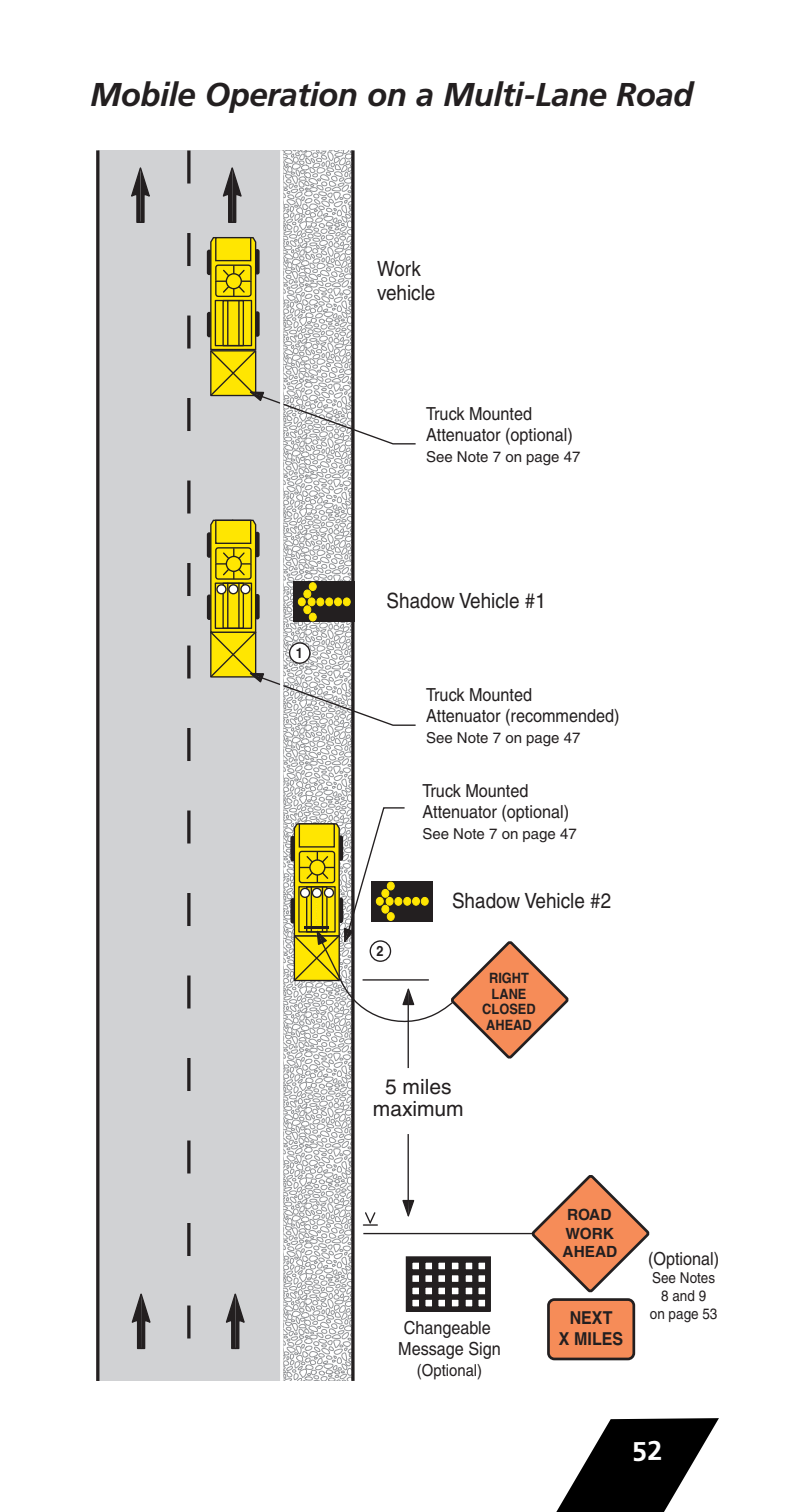
<style>
.page{position:relative;width:785px;height:1512px;background:#fff}
.page>*{position:absolute;margin:0;border:0;box-sizing:border-box;transform-origin:0 0}
.t1{font:italic 700 33px "Frutiger";letter-spacing:-.015em;color:#231f20}
.t2{font:21px/24px "Helvetica";color:#231f20;scale:.9 1}
.t3{font:21px/21.3px "Helvetica";color:#231f20;text-align:center}
.t4{font:18px/21px "Helvetica";color:#231f20;scale:.9 1}
.t5{font:700 17.7px "Helvetica";color:#231f20;scale:.9 1}
.t6{font:16.5px "Helvetica";color:#231f20;scale:.9 1}
.t7{font:700 15.3px/18.6px "Helvetica";color:#231f20;text-align:center}
.t8{font:15px "Helvetica";color:#231f20}
.t9{font:15px/18px "Helvetica";color:#231f20;text-align:center;scale:.9 1}
.t10{font:700 14.4px/15.3px "Helvetica";color:#231f20;text-align:center;scale:.9 1}
</style>
<div class="page">
<svg style="left:283px;top:150px;width:68px;height:1231px"></svg>
<hr style="left:351px;top:150px;width:3px;height:1231px;background:#231f20">
<div style="left:98px;top:150px;width:183px;height:1231px;background:#d1d2d4"></div>
<hr style="left:96px;top:150px;width:3px;height:1231px;background:#231f20">
<svg style="left:187px;top:151px;width:3px;height:1188px"></svg>
<svg style="left:226px;top:1293px;width:19px;height:57px"></svg>
<svg style="left:131px;top:1293px;width:20px;height:57px"></svg>
<svg style="left:131px;top:167px;width:19px;height:56px"></svg>
<svg style="left:222px;top:167px;width:20px;height:56px"></svg>
<div style="left:406px;top:1257px;width:84px;height:54px;background:#231f20"></div>
<div style="left:405px;top:1256px;width:85px;height:56px;border:1px solid #231f20"></div>
<div style="left:411px;top:1262px;width:8px;height:8px;background:#fff"></div>
<div style="left:411px;top:1261px;width:9px;height:10px;border:1px solid #231f20"></div>
<div style="left:411px;top:1275px;width:8px;height:8px;background:#fff"></div>
<div style="left:411px;top:1274px;width:9px;height:9px;border:1px solid #231f20"></div>
<div style="left:411px;top:1287px;width:8px;height:8px;background:#fff"></div>
<div style="left:411px;top:1286px;width:9px;height:10px;border:1px solid #231f20"></div>
<div style="left:411px;top:1299px;width:8px;height:8px;background:#fff"></div>
<div style="left:411px;top:1298px;width:9px;height:10px;border:1px solid #231f20"></div>
<div style="left:424px;top:1262px;width:8px;height:8px;background:#fff"></div>
<div style="left:424px;top:1261px;width:9px;height:10px;border:1px solid #231f20"></div>
<div style="left:424px;top:1275px;width:8px;height:8px;background:#fff"></div>
<div style="left:424px;top:1274px;width:9px;height:9px;border:1px solid #231f20"></div>
<div style="left:424px;top:1287px;width:8px;height:8px;background:#fff"></div>
<div style="left:424px;top:1286px;width:9px;height:10px;border:1px solid #231f20"></div>
<div style="left:424px;top:1299px;width:8px;height:8px;background:#fff"></div>
<div style="left:424px;top:1298px;width:9px;height:10px;border:1px solid #231f20"></div>
<div style="left:437px;top:1262px;width:8px;height:8px;background:#fff"></div>
<div style="left:437px;top:1261px;width:9px;height:10px;border:1px solid #231f20"></div>
<div style="left:437px;top:1275px;width:8px;height:8px;background:#fff"></div>
<div style="left:437px;top:1274px;width:9px;height:9px;border:1px solid #231f20"></div>
<div style="left:437px;top:1287px;width:8px;height:8px;background:#fff"></div>
<div style="left:437px;top:1286px;width:9px;height:10px;border:1px solid #231f20"></div>
<div style="left:437px;top:1299px;width:8px;height:8px;background:#fff"></div>
<div style="left:437px;top:1298px;width:9px;height:10px;border:1px solid #231f20"></div>
<div style="left:451px;top:1262px;width:8px;height:8px;background:#fff"></div>
<div style="left:450px;top:1261px;width:9px;height:10px;border:1px solid #231f20"></div>
<div style="left:451px;top:1275px;width:8px;height:8px;background:#fff"></div>
<div style="left:450px;top:1274px;width:9px;height:9px;border:1px solid #231f20"></div>
<div style="left:451px;top:1287px;width:8px;height:8px;background:#fff"></div>
<div style="left:450px;top:1286px;width:9px;height:10px;border:1px solid #231f20"></div>
<div style="left:451px;top:1299px;width:8px;height:8px;background:#fff"></div>
<div style="left:450px;top:1298px;width:9px;height:10px;border:1px solid #231f20"></div>
<div style="left:464px;top:1262px;width:8px;height:8px;background:#fff"></div>
<div style="left:464px;top:1261px;width:9px;height:10px;border:1px solid #231f20"></div>
<div style="left:464px;top:1275px;width:8px;height:8px;background:#fff"></div>
<div style="left:464px;top:1274px;width:9px;height:9px;border:1px solid #231f20"></div>
<div style="left:464px;top:1287px;width:8px;height:8px;background:#fff"></div>
<div style="left:464px;top:1286px;width:9px;height:10px;border:1px solid #231f20"></div>
<div style="left:464px;top:1299px;width:8px;height:8px;background:#fff"></div>
<div style="left:464px;top:1298px;width:9px;height:10px;border:1px solid #231f20"></div>
<div style="left:477px;top:1262px;width:8px;height:8px;background:#fff"></div>
<div style="left:477px;top:1261px;width:9px;height:10px;border:1px solid #231f20"></div>
<div style="left:477px;top:1275px;width:8px;height:8px;background:#fff"></div>
<div style="left:477px;top:1274px;width:9px;height:9px;border:1px solid #231f20"></div>
<div style="left:477px;top:1287px;width:8px;height:8px;background:#fff"></div>
<div style="left:477px;top:1286px;width:9px;height:10px;border:1px solid #231f20"></div>
<div style="left:477px;top:1299px;width:8px;height:8px;background:#fff"></div>
<div style="left:477px;top:1298px;width:9px;height:10px;border:1px solid #231f20"></div>
<hr style="left:407px;top:1004px;width:1px;height:64px;background:#231f20">
<svg style="left:402px;top:1199px;width:13px;height:18px"></svg>
<hr style="left:407px;top:1134px;width:1px;height:67px;background:#231f20">
<div style="left:207px;top:250px;width:4px;height:25px;border:1px solid #231f20;border-radius:2px"></div>
<div style="left:207px;top:312px;width:4px;height:25px;border:1px solid #231f20;border-radius:2px"></div>
<svg style="left:528px;top:1175px;width:122px;height:118px"></svg>
<hr style="left:363px;top:1233px;width:169px;height:1px;background:#231f20">
<svg style="left:363px;top:1212px;width:14px;height:14px"></svg>
<div style="left:548px;top:1300px;width:85px;height:59px;background:#f68c58;border-radius:6px"></div>
<div style="left:546px;top:1298px;width:88px;height:62px;border:3px solid #231f20;border-radius:6px"></div>
<div style="left:207px;top:532px;width:4px;height:26px;border:1px solid #231f20;border-radius:2px"></div>
<div style="left:207px;top:595px;width:4px;height:25px;border:1px solid #231f20;border-radius:2px"></div>
<hr style="left:291px;top:837px;width:3px;height:24px;background:#231f20;border-radius:2px">
<div style="left:290px;top:836px;width:5px;height:25px;border:1px solid #231f20;border-radius:2px"></div>
<hr style="left:291px;top:899px;width:3px;height:24px;background:#231f20;border-radius:2px">
<div style="left:290px;top:898px;width:5px;height:26px;border:1px solid #231f20;border-radius:2px"></div>
<svg style="left:209px;top:519px;width:207px;height:208px"></svg>
<svg style="left:293px;top:807px;width:276px;height:254px"></svg>
<svg style="left:209px;top:236px;width:207px;height:209px"></svg>
<hr style="left:280px;top:150px;width:3px;height:1231px;background:#fff">
<svg style="left:556px;top:1418px;width:162px;height:94px"></svg>
<h1 class="t1" style="left:90px;top:81px;width:604px">Mobile Operation on a Multi-Lane Road</h1>
<p class="t2" style="left:377px;top:259px;width:66px">Work vehicle</p>
<p class="t4" style="left:426px;top:405px;width:164px">Truck Mounted<br>Attenuator (optional)</p>
<p class="t8" style="left:426px;top:451px;width:156px">See Note 7 on page 47</p>
<p class="t10" style="left:296px;top:646px;width:9px">1</p>
<p class="t2" style="left:386px;top:590px;width:178px">Shadow Vehicle #1</p>
<p class="t4" style="left:426px;top:686px;width:216px">Truck Mounted<br>Attenuator (recommended)</p>
<p class="t8" style="left:426px;top:733px;width:156px">See Note 7 on page 47</p>
<p class="t4" style="left:422px;top:782px;width:164px">Truck Mounted<br>Attenuator (optional)</p>
<p class="t8" style="left:422px;top:828px;width:156px">See Note 7 on page 47</p>
<p class="t10" style="left:376px;top:944px;width:9px">2</p>
<p class="t2" style="left:451px;top:890px;width:178px">Shadow Vehicle #2</p>
<p class="t10" style="left:482px;top:972px;width:61px">RIGHT<br>LANE<br>CLOSED<br>AHEAD</p>
<p class="t3" style="left:372px;top:1078px;width:92px">5 miles maximum</p>
<p class="t4" style="left:398px;top:1319px;width:116px;text-align:center">Changeable<br>Message Sign</p>
<p class="t6" style="left:416px;top:1364px;width:74px">(Optional)</p>
<p class="t7" style="left:562px;top:1207px;width:56px">ROAD<br>WORK<br>AHEAD</p>
<p class="t4" style="left:647px;top:1250px;width:81px">(Optional)</p>
<p class="t9" style="left:651px;top:1271px;width:72px">See Notes<br>8 and 9</p>
<p class="t5" style="left:569px;top:1311px;width:49px">NEXT</p>
<p class="t9" style="left:649px;top:1307px;width:77px">on page 53</p>
<p class="t5" style="left:558px;top:1332px;width:73px">X MILES</p>
</div>
